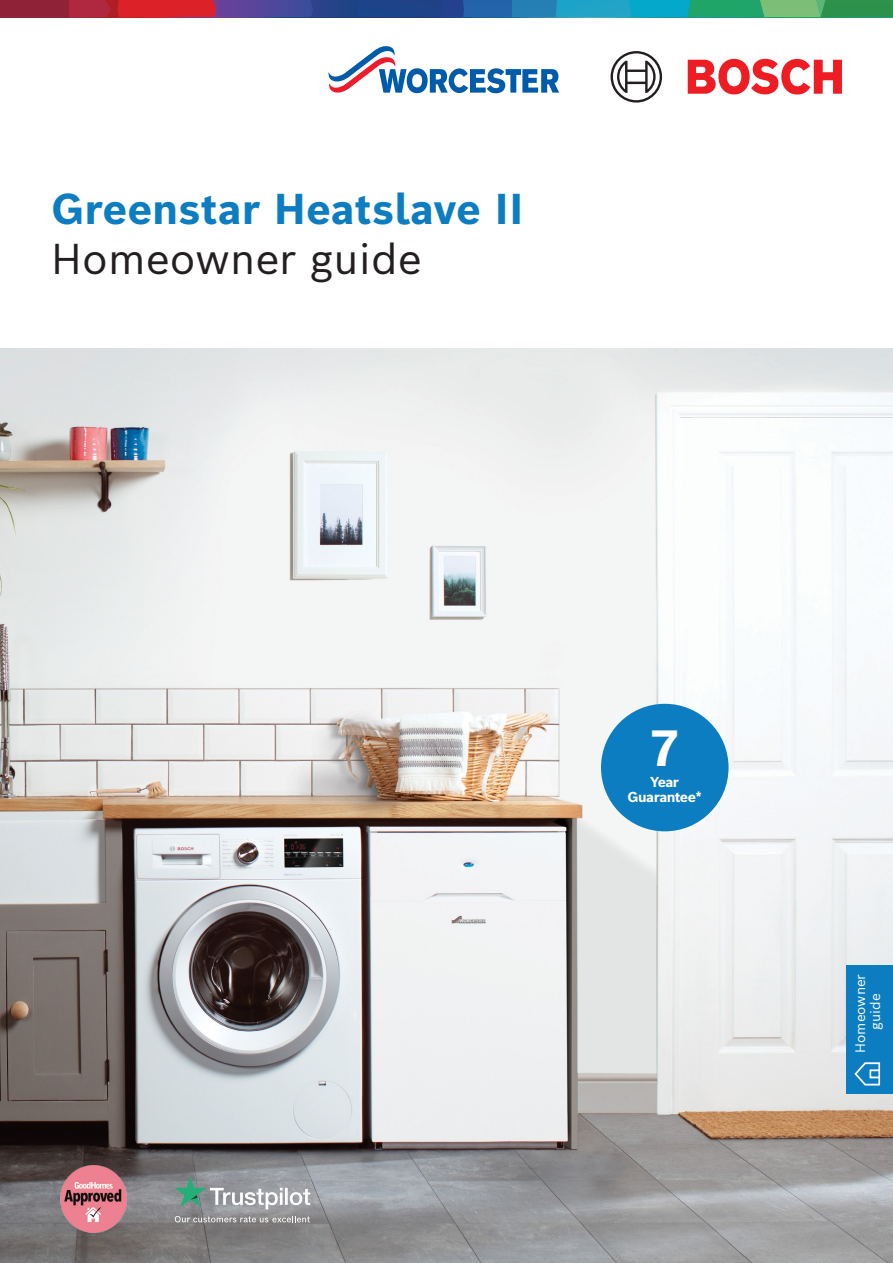
<style>
.page{position:relative;width:893px;height:1263px;background:#fff}
.page>*{position:absolute;margin:0;border:0;box-sizing:border-box;transform-origin:0 0}
.t1{font:700 49.5px "Bosch Sans";color:#fff}
.t2{font:700 42px "Bosch Sans";color:#0d7dc2}
.t3{font:42px "Bosch Sans";color:#231f20}
.t4{font:700 13.95px/15.3px "Bosch Sans";letter-spacing:-.04em;color:#fff;text-align:center}
.t5{font:13.5px "Bosch Sans";color:#fff}
</style>
<div class="page">
<img style="left:0;top:349px;width:893px;height:914px">
<svg style="left:328px;top:46px;width:231px;height:48px"></svg>
<svg style="left:688px;top:59px;width:154px;height:35px"></svg>
<svg style="left:611px;top:51px;width:51px;height:52px"></svg>
<div style="left:601px;top:704px;width:128px;height:127px;background:#0d7dc2;border-radius:50%"></div>
<svg style="left:174px;top:1176px;width:136px;height:33px;background:#9ca7a7"></svg>
<svg style="left:175px;top:1216px;width:135px;height:6px"></svg>
<div style="left:847px;top:965px;width:46px;height:129px;background:#0d7dc2"></div>
<svg style="left:854px;top:1062px;width:26px;height:24px"></svg>
<div style="left:0;top:0;width:69px;height:17px;background:#8f2237"></div>
<svg style="left:69px;top:0;width:824px;height:18px;background:#4a6a80"></svg>
<img style="left:58px;top:1165px;width:71px;height:69px">
<p class="t2" style="left:51px;top:174px;width:474px">Greenstar Heatslave II</p>
<p class="t3" style="left:51px;top:223px;width:373px">Homeowner guide</p>
<p class="t1" style="left:650px;top:706px;width:32px">7</p>
<p class="t4" style="left:628px;top:772px;width:76px">Year<br>Guarantee*</p>
<p class="t5" style="left:849px;top:1053px;width:80px;rotate:-90deg">Homeowner</p>
<p class="t5" style="left:864px;top:1029px;width:38px;rotate:-90deg">guide</p>
</div>
